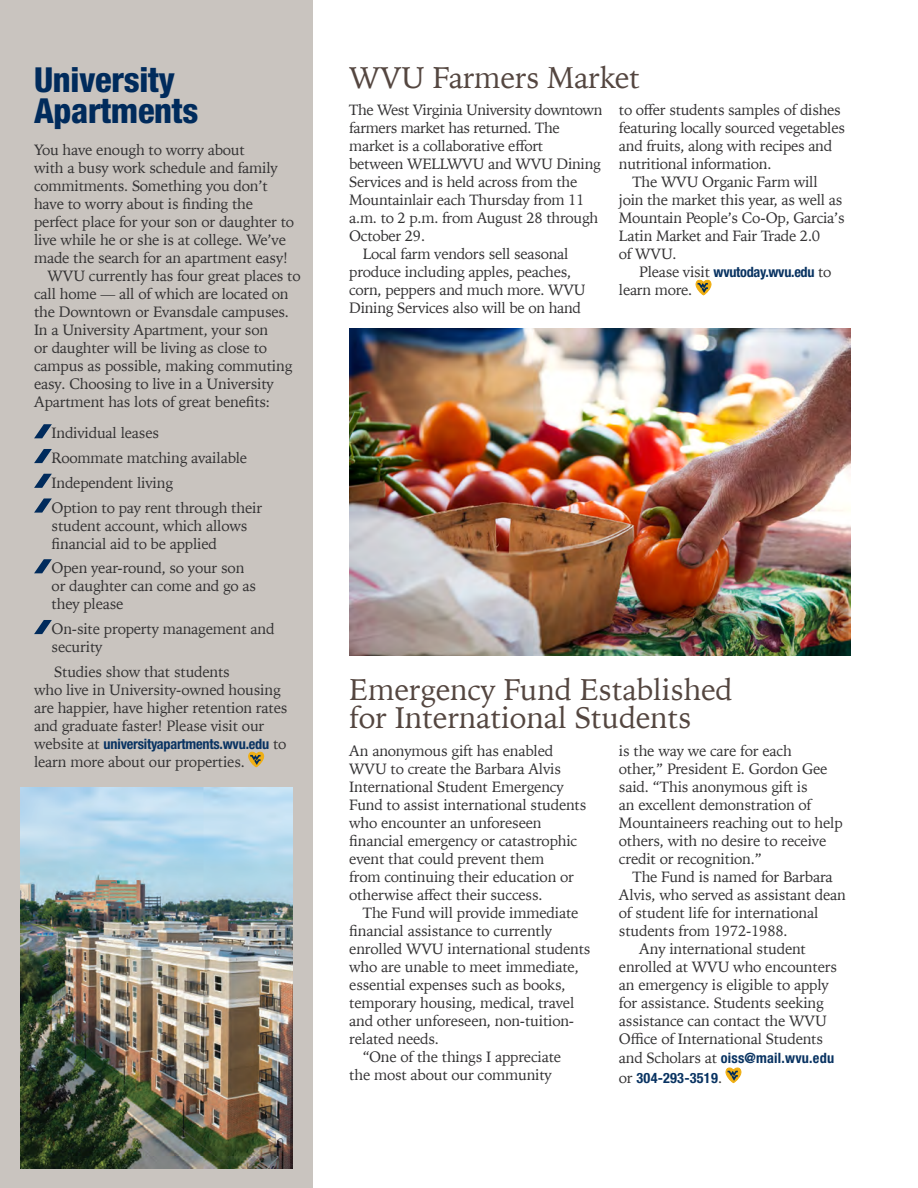
<style>
.page{position:relative;width:918px;height:1188px;background:#fff}
.page>*{position:absolute;margin:0;border:0;box-sizing:border-box;transform-origin:0 0}
.Default{font:800 condensed 34.5px/31.5px "Helvetica Neue LT Std";letter-spacing:-.01em;color:#002b5c}
.Default-2{font:30px/28.5px "Iowan Old Style";letter-spacing:-.005em;color:#544640}
.Default-3{font:15px/18px "Iowan Old Style";letter-spacing:-.015em;color:#333233}
.t1{font:700 condensed 14.25px "Helvetica Neue LT Std";letter-spacing:-.015em;color:#093362}
.t2{font:700 condensed 14.25px/19.5px "Helvetica Neue LT Std";letter-spacing:.015em;color:#093362}
.s1{font-family:"Iowan Old Style";font-weight:400;font-stretch:normal;font-size:15px;color:#333233}
</style>
<div class="page">
<div style="left:0;top:0;width:312px;height:1188px;background:#c9c4bf"></div>
<svg style="left:726px;top:1068px;width:15px;height:15px"></svg>
<svg style="left:696px;top:280px;width:15px;height:15px"></svg>
<img style="left:349px;top:328px;width:502px;height:327px">
<svg style="left:34px;top:424px;width:18px;height:14px"></svg>
<svg style="left:34px;top:449px;width:18px;height:14px"></svg>
<svg style="left:34px;top:474px;width:18px;height:14px"></svg>
<svg style="left:34px;top:498px;width:18px;height:15px"></svg>
<svg style="left:34px;top:559px;width:18px;height:14px"></svg>
<svg style="left:34px;top:620px;width:18px;height:14px"></svg>
<svg style="left:248px;top:752px;width:16px;height:15px"></svg>
<img style="left:21px;top:787px;width:272px;height:382px">
<p class="Default" style="left:34px;top:63px;width:166px">University<br>Apartments</p>
<p class="Default-3" style="left:34px;top:140px;width:262px">You have enough to worry about<br>with a busy work schedule and family commitments. Something you don’t have to worry about is finding the perfect place for your son or daughter to live while he or she is at college. We’ve made the search for an apartment easy!</p>
<p class="Default-3" style="left:34px;top:266px;width:268px;text-indent:14px">WVU currently has four great places to call home — all of which are located on the Downtown or Evansdale campuses.<br>In a University Apartment, your son<br>or daughter will be living as close to campus as possible, making commuting easy. Choosing to live in a University Apartment has lots of great benefits:</p>
<p class="Default-3" style="left:52px;top:423px;width:109px">Individual leases</p>
<p class="Default-3" style="left:52px;top:448px;width:197px">Roommate matching available</p>
<p class="Default-3" style="left:52px;top:473px;width:123px">Independent living</p>
<p class="Default-3" style="left:52px;top:498px;width:212px">Option to pay rent through their student account, which allows financial aid to be applied</p>
<p class="Default-3" style="left:52px;top:558px;width:206px">Open year-round, so your son or daughter can come and go as they please</p>
<p class="Default-3" style="left:52px;top:619px;width:224px">On-site property management and security</p>
<p class="Default-3" style="left:34px;top:662px;width:255px;text-indent:20px">Studies show that students<br>who live in University-owned housing are happier, have higher retention rates and graduate faster! Please visit our</p>
<p class="t1" style="left:34px;top:735px;width:254px"><span class="s1">website at</span> universityapartments.wvu.edu <span class="s1">to</span></p>
<p class="Default-3" style="left:34px;top:752px;width:212px">learn more about our properties.</p>
<p class="Default-2" style="left:349px;top:62px;width:292px">WVU Farmers Market</p>
<p class="Default-3" style="left:349px;top:100px;width:255px">The West Virginia University downtown farmers market has returned. The market is a collaborative effort<br>between WELLWVU and WVU Dining<br>Services and is held across from the<br>Mountainlair each Thursday from 11 a.m. to 2 p.m. from August 28 through<br>October 29.</p>
<p class="Default-3" style="left:349px;top:244px;width:238px;text-indent:14px">Local farm vendors sell seasonal produce including apples, peaches, corn, peppers and much more. WVU Dining Services also will be on hand</p>
<p class="Default-3" style="left:619px;top:100px;width:228px">to offer students samples of dishes featuring locally sourced vegetables and fruits, along with recipes and nutritional information.</p>
<p class="Default-3" style="left:619px;top:172px;width:227px;text-indent:14px">The WVU Organic Farm will join the market this year, as well as<br>Mountain People’s Co-Op, Garcia’s<br>Latin Market and Fair Trade 2.0<br>of WVU.</p>
<p class="t1" style="left:639px;top:263px;width:194px"><span class="s1">Please visit</span> wvutoday.wvu.edu <span class="s1">to</span></p>
<p class="Default-3" style="left:619px;top:280px;width:75px">learn more.</p>
<p class="Default-2" style="left:349px;top:674px;width:385px">Emergency Fund Established for International Students</p>
<p class="Default-3" style="left:349px;top:741px;width:239px">An anonymous gift has enabled WVU to create the Barbara Alvis International Student Emergency Fund to assist international students who encounter an unforeseen financial emergency or catastrophic event that could prevent them<br>from continuing their education or otherwise affect their success.</p>
<p class="Default-3" style="left:349px;top:903px;width:243px;text-indent:14px">The Fund will provide immediate financial assistance to currently enrolled WVU international students who are unable to meet immediate, essential expenses such as books, temporary housing, medical, travel and other unforeseen, non-tuition&shy;related needs.</p>
<p class="Default-3" style="left:349px;top:1047px;width:214px;text-indent:14px">“One of the things I appreciate the most about our community</p>
<p class="Default-3" style="left:619px;top:741px;width:225px">is the way we care for each<br>other,” President E. Gordon Gee said. “This anonymous gift is<br>an excellent demonstration of<br>Mountaineers reaching out to help others, with no desire to receive credit or recognition.”</p>
<p class="Default-3" style="left:619px;top:867px;width:229px;text-indent:14px">The Fund is named for Barbara<br>Alvis, who served as assistant dean of student life for international students from 1972-1988.</p>
<p class="Default-3" style="left:619px;top:939px;width:220px;text-indent:20px">Any international student enrolled at WVU who encounters an emergency is eligible to apply for assistance. Students seeking assistance can contact the WVU<br>Office of International Students</p>
<p class="t2" style="left:619px;top:1048px;width:217px"><span class="s1">and Scholars at</span> oiss@mail.wvu.edu <span class="s1">or</span> 304-293-3519<span class="s1">.</span></p>
</div>
